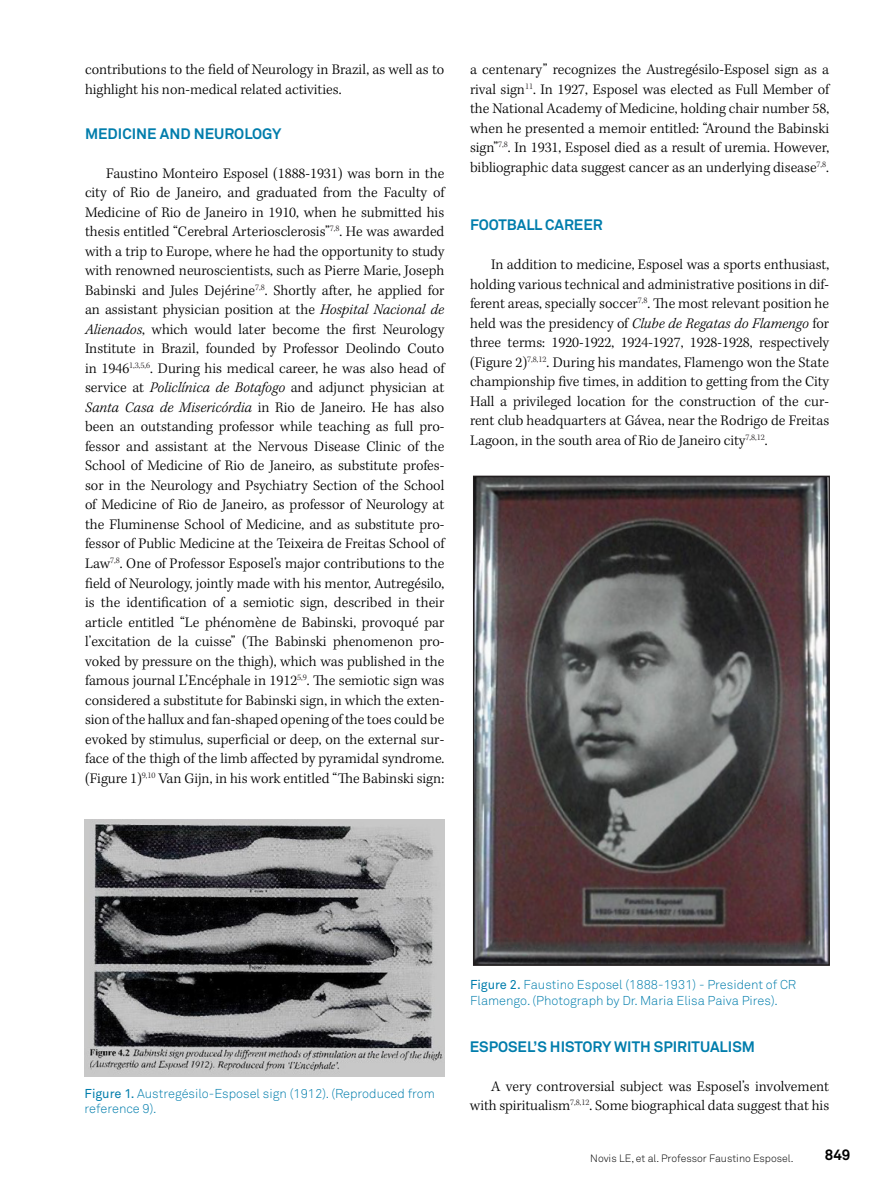
<style>
.page{position:relative;width:893px;height:1191px;background:#fff}
.page>*{position:absolute;margin:0;border:0;box-sizing:border-box;transform-origin:0 0}
.t1{font:300 15px/19.5px "Kepler Std";color:#000;text-align:justify}
.t2{font:700 15px "Akkurat Pro";color:#007dac}
.t3{font:700 15px "Akkurat Pro";color:#000}
.t4{font:12.75px/15.3px "Akkurat Light Pro";color:#007dac}
.t5{font:10.5px "Akkurat Light Pro";color:#000}
.s1{font-style:italic}
.s2{font-family:"Akkurat Pro"}
</style>
<div class="page">
<img style="left:85px;top:820px;width:359px;height:256px">
<img style="left:476px;top:478px;width:351px;height:485px">
<div style="left:473px;top:475px;width:357px;height:491px;border:2px solid #231f20"></div>
<p class="t1" style="left:85px;top:60px;width:361px">contributions to the field of Neurology in Brazil, as well as to highlight his non-medical related activities.</p>
<p class="t2" style="left:85px;top:124px;width:198px">MEDICINE AND NEUROLOGY</p>
<p class="t1" style="left:85px;top:164px;width:361px;text-indent:21px">Faustino Monteiro Esposel (1888-1931) was born in the city of Rio de Janeiro, and graduated from the Faculty of Medicine of Rio de Janeiro in 1910, when he submitted his thesis entitled “Cerebral Arteriosclerosis”<sup>7,8</sup>. He was awarded with a trip to Europe, where he had the opportunity to study with renowned neuroscientists, such as Pierre Marie, Joseph Babinski and Jules Dejérine<sup>7,8</sup>. Shortly after, he applied for an assistant physician position at the <span class="s1">Hospital Nacional de Alienados</span>, which would later become the first Neurology Institute in Brazil, founded by Professor Deolindo Couto in 1946<sup>1,3,5,6</sup>. During his medical career, he was also head of service at <span class="s1">Policlínica de Botafogo</span> and adjunct physician at <span class="s1">Santa Casa de Misericórdia</span> in Rio de Janeiro. He has also been an outstanding professor while teaching as full pro&shy;fessor and assistant at the Nervous Disease Clinic of the School of Medicine of Rio de Janeiro, as substitute profes&shy;sor in the Neurology and Psychiatry Section of the School of Medicine of Rio de Janeiro, as professor of Neurology at the Fluminense School of Medicine, and as substitute pro&shy;fessor of Public Medicine at the Teixeira de Freitas School of Law<sup>7,8</sup>. One of Professor Esposel’s major contributions to the field of Neurology, jointly made with his mentor, Autregésilo, is the identification of a semiotic sign, described in their article entitled “Le phénomène de Babinski, provoqué par l’excitation de la cuisse” (The Babinski phenomenon pro&shy;voked by pressure on the thigh), which was published in the famous journal L’Encéphale in 1912<sup>5,9</sup>. The semiotic sign was considered a substitute for Babinski sign, in which the exten&shy;sion of the hallux and fan-shaped opening of the toes could be evoked by stimulus, superficial or deep, on the external sur&shy;face of the thigh of the limb affected by pyramidal syndrome. (Figure 1)<sup>9,10</sup> Van Gijn, in his work entitled “The Babinski sign:</p>
<p class="t1" style="left:470px;top:60px;width:361px">a centenary” recognizes the Austregésilo-Esposel sign as a rival sign<sup>11</sup>. In 1927, Esposel was elected as Full Member of the National Academy of Medicine, holding chair number 58, when he presented a memoir entitled: “Around the Babinski sign”<sup>7,8</sup>. In 1931, Esposel died as a result of uremia. However, bibliographic data suggest cancer as an underlying disease<sup>7,8</sup>.</p>
<p class="t2" style="left:470px;top:216px;width:134px">FOOTBALL CAREER</p>
<p class="t1" style="left:470px;top:255px;width:361px;text-indent:21px">In addition to medicine, Esposel was a sports enthusiast, holding various technical and administrative positions in dif&shy;ferent areas, specially soccer<sup>7,8</sup>. The most relevant position he held was the presidency of <span class="s1">Clube de Regatas do Flamengo</span> for three terms: 1920-1922, 1924-1927, 1928-1928, respectively (Figure 2)<sup>7,8,12</sup>. During his mandates, Flamengo won the State championship five times, in addition to getting from the City Hall a privileged location for the construction of the cur&shy;rent club headquarters at Gávea, near the Rodrigo de Freitas Lagoon, in the south area of Rio de Janeiro city<sup>7,8,12</sup>.</p>
<p class="t4" style="left:85px;top:1086px;width:352px"><span class="s2">Figure 1.</span> Austregésilo-Esposel sign (1912). (Reproduced from reference 9).</p>
<p class="t4" style="left:470px;top:977px;width:328px"><span class="s2">Figure 2.</span> Faustino Esposel (1888-1931) - President of CR<br>Flamengo. (Photograph by Dr. Maria Elisa Paiva Pires).</p>
<p class="t2" style="left:470px;top:1037px;width:287px">ESPOSEL’S HISTORY WITH SPIRITUALISM</p>
<p class="t1" style="left:470px;top:1076px;width:361px;text-align:right">A very controversial subject was Esposel’s involvement with spiritualism<sup>7,8,12</sup>. Some biographical data suggest that his</p>
<p class="t5" style="left:590px;top:1151px;width:205px">Novis LE, et al. Professor Faustino Esposel.</p>
<p class="t3" style="left:825px;top:1145px;width:27px">849</p>
</div>
